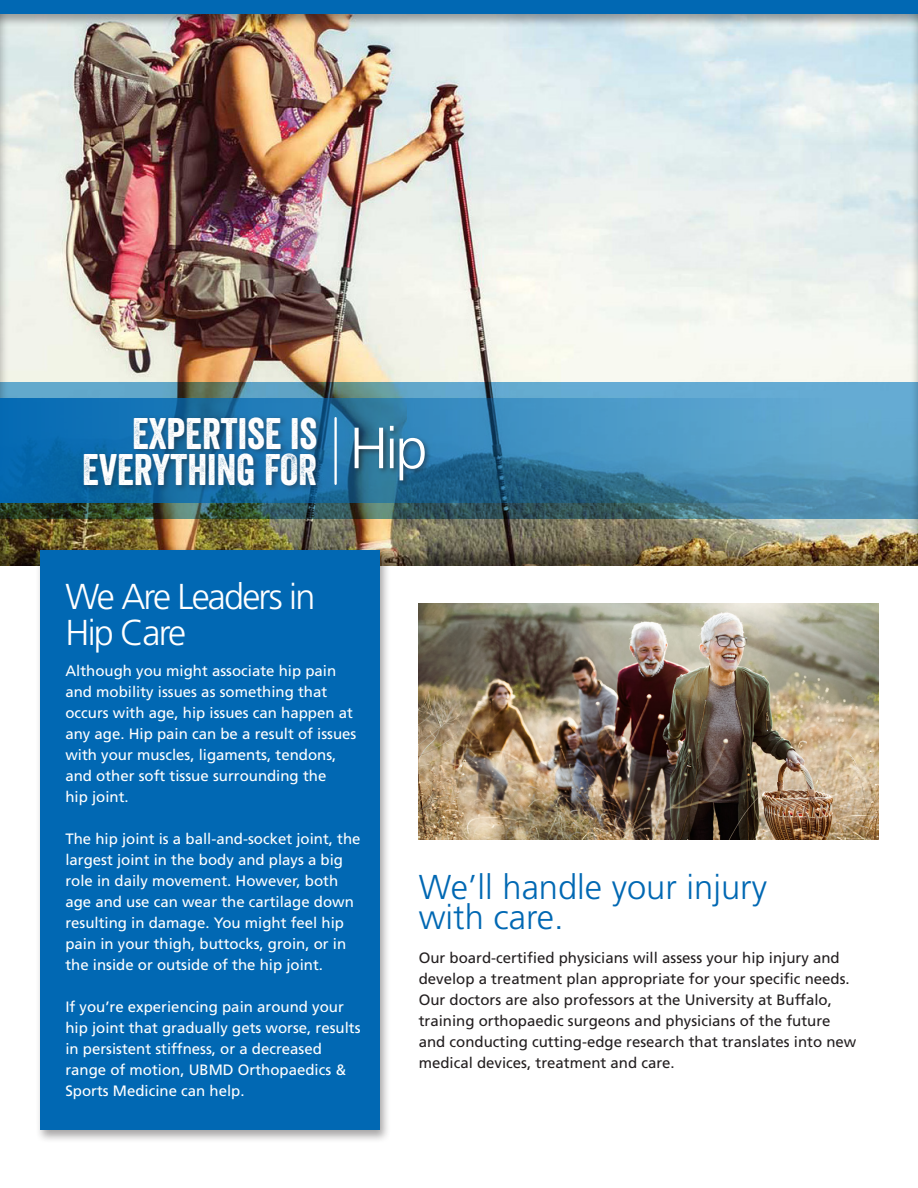
<style>
.page{position:relative;width:918px;height:1188px;background:#fff}
.page>*{position:absolute;margin:0;border:0;box-sizing:border-box;transform-origin:0 0}
.t1{font:300 58.05px "Frutiger LT Std";color:#fff}
.t2{font:42.9px/36.3px "Veneer";color:#fff;text-align:right}
.t3{font:300 36px/36px "Frutiger LT Std";letter-spacing:-.05em;color:#fff}
.t4{font:300 34.5px/30px "Frutiger LT Std";color:#0168b3}
.t5{font:15px/21px "Frutiger LT Std";color:#fff}
.t6{font:15px/21px "Frutiger LT Std";color:#231f20}
</style>
<div class="page">
<img style="left:419px;top:604px;width:459px;height:235px">
<div style="left:0;top:3px;width:918px;height:568px;background:#231f20;opacity:.5"></div>
<svg style="left:0;top:383px;width:918px;height:136px;background:#4e7f8d"></svg>
<svg style="left:0;top:398px;width:918px;height:105px;background:#3985b3"></svg>
<div style="left:81px;top:414px;width:243px;height:79px;background:#231f20;opacity:.4"></div>
<hr style="left:334px;top:418px;width:3px;height:66px;background:#fff">
<div style="left:352px;top:424px;width:80px;height:64px;background:#231f20;opacity:.59"></div>
<div style="left:35px;top:548px;width:356px;height:596px;background:#231f20;opacity:.4"></div>
<div style="left:40px;top:550px;width:339px;height:580px;background:#0168b3"></div>
<div style="left:0;top:0;width:918px;height:27px;background:#231f20;opacity:.4"></div>
<div style="left:0;top:0;width:918px;height:13px;background:#0168b3"></div>
<p class="t2" style="left:82px;top:415px;width:236px">EXPERTISE IS<br>EVERYTHING FOR</p>
<p class="t1" style="left:349px;top:415px;width:80px">Hip</p>
<p class="t3" style="left:65px;top:579px;width:251px">We Are Leaders in<br>Hip Care</p>
<p class="t5" style="left:65px;top:660px;width:292px">Although you might associate hip pain and mobility issues as something that occurs with age, hip issues can happen at any age. Hip pain can be a result of issues with your muscles, ligaments, tendons, and other soft tissue surrounding the<br>hip joint.</p>
<p class="t5" style="left:65px;top:828px;width:297px">The hip joint is a ball-and-socket joint, the largest joint in the body and plays a big role in daily movement. However, both age and use can wear the cartilage down resulting in damage. You might feel hip pain in your thigh, buttocks, groin, or in the inside or outside of the hip joint.</p>
<p class="t5" style="left:65px;top:996px;width:297px">If you’re experiencing pain around your hip joint that gradually gets worse, results in persistent stiffness, or a decreased range of motion, UBMD Orthopaedics &amp; Sports Medicine can help.</p>
<p class="t4" style="left:419px;top:872px;width:350px">We’ll handle your injury with care.</p>
<p class="t6" style="left:419px;top:948px;width:439px">Our board-certified physicians will assess your hip injury and develop a treatment plan appropriate for your specific needs.<br>Our doctors are also professors at the University at Buffalo, training orthopaedic surgeons and physicians of the future and conducting cutting-edge research that translates into new medical devices, treatment and care.</p>
</div>
